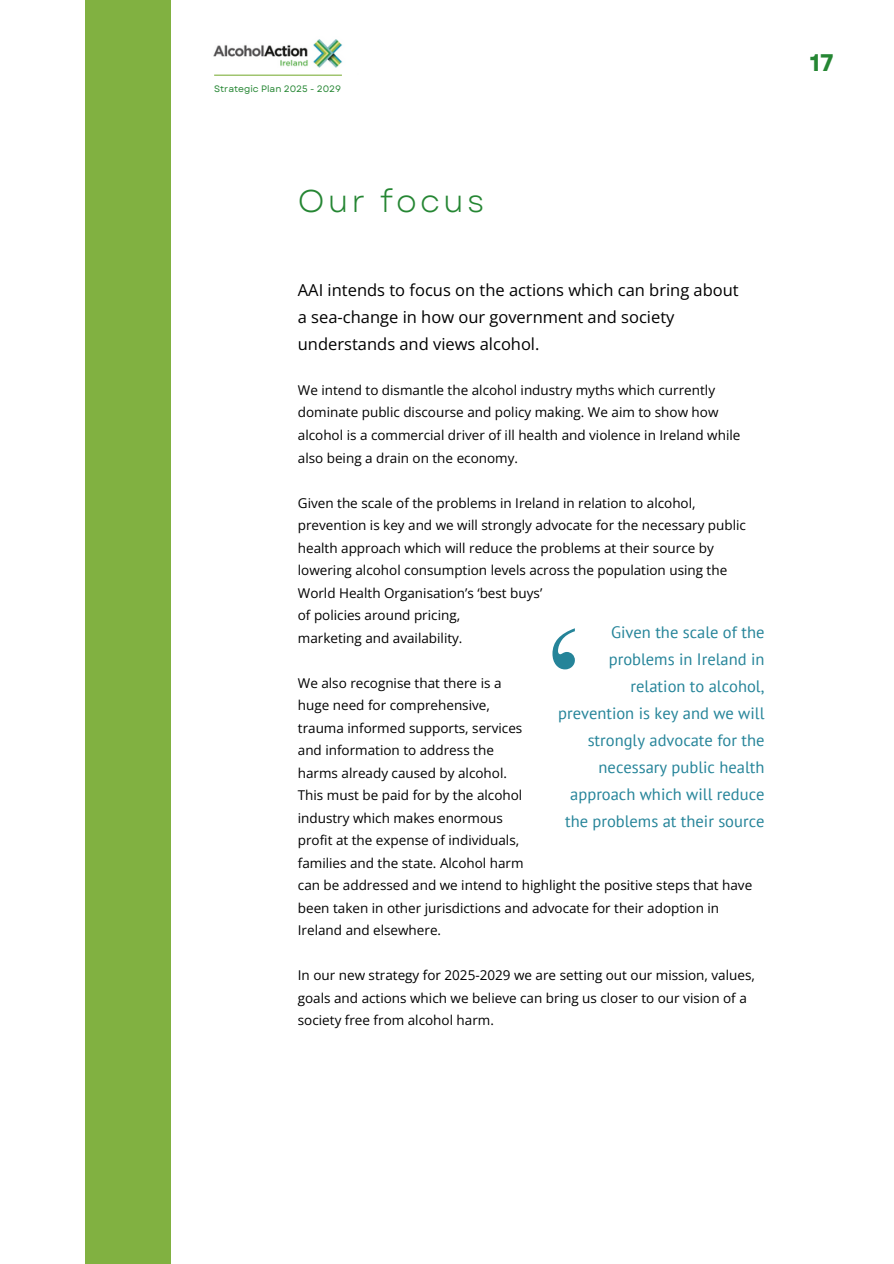
<style>
.page{position:relative;width:894px;height:1264px;background:#fff}
.page>*{position:absolute;margin:0;border:0;box-sizing:border-box;transform-origin:0 0}
.t1{font:154.5px "Times NRMT Pro";color:#258499}
.t2{font:31.5px "Garet";letter-spacing:.1em;color:#258633}
.t3{font:700 24px "Garet";color:#258633}
.t4{font:16.5px/27px "PT Sans";color:#258499;text-align:right}
.t5{font:16.5px/27px "Open Sans";color:#000}
.t6{font:13.5px/22.5px "Open Sans";color:#000}
.t7{font:9.3px "Garet";color:#258633}
</style>
<div class="page">
<div style="left:85px;top:0;width:85px;height:1263px;background:#81b141"></div>
<img style="left:213px;top:39px;width:129px;height:36px">
<hr style="left:214px;top:75px;width:128px;height:1px;background:#81b141">
<p class="t7" style="left:214px;top:82px;width:128px">Strategic Plan 2025 - 2029</p>
<h3 class="t2" style="left:298px;top:178px;width:188px">Our focus</h3>
<p class="t5" style="left:298px;top:276px;width:442px">AAI intends to focus on the actions which can bring about a sea-change in how our government and society understands and views alcohol.</p>
<p class="t6" style="left:298px;top:378px;width:444px">We intend to dismantle the alcohol industry myths which currently dominate public discourse and policy making. We aim to show how alcohol is a commercial driver of ill health and violence in Ireland while also being a drain on the economy.</p>
<p class="t6" style="left:298px;top:491px;width:449px">Given the scale of the problems in Ireland in relation to alcohol, prevention is key and we will strongly advocate for the necessary public health approach which will reduce the problems at their source by lowering alcohol consumption levels across the population using the World Health Organisation’s ‘best buys’<br>of policies around pricing,<br>marketing and availability.</p>
<h1 class="t6" style="left:298px;top:671px;width:456px">We also recognise that there is a<br>huge need for comprehensive,<br>trauma informed supports, services<br>and information to address the<br>harms already caused by alcohol.<br>This must be paid for by the alcohol<br>industry which makes enormous<br>profit at the expense of individuals,<br>families and the state. Alcohol harm<br>can be addressed and we intend to highlight the positive steps that have been taken in other jurisdictions and advocate for their adoption in Ireland and elsewhere.</h1>
<h2 class="t6" style="left:298px;top:963px;width:458px">In our new strategy for 2025-2029 we are setting out our mission, values, goals and actions which we believe can bring us closer to our vision of a society free from alcohol harm.</h2>
<h3 class="t4" style="left:558px;top:618px;width:208px">Given the scale of the problems in Ireland in relation to alcohol, prevention is key and we will strongly advocate for the necessary public health approach which will reduce the problems at their source</h3>
<h3 class="t1" style="left:542px;top:628px;width:43px">‘</h3>
<h3 class="t3" style="left:809px;top:45px;width:25px">17</h3>
</div>
